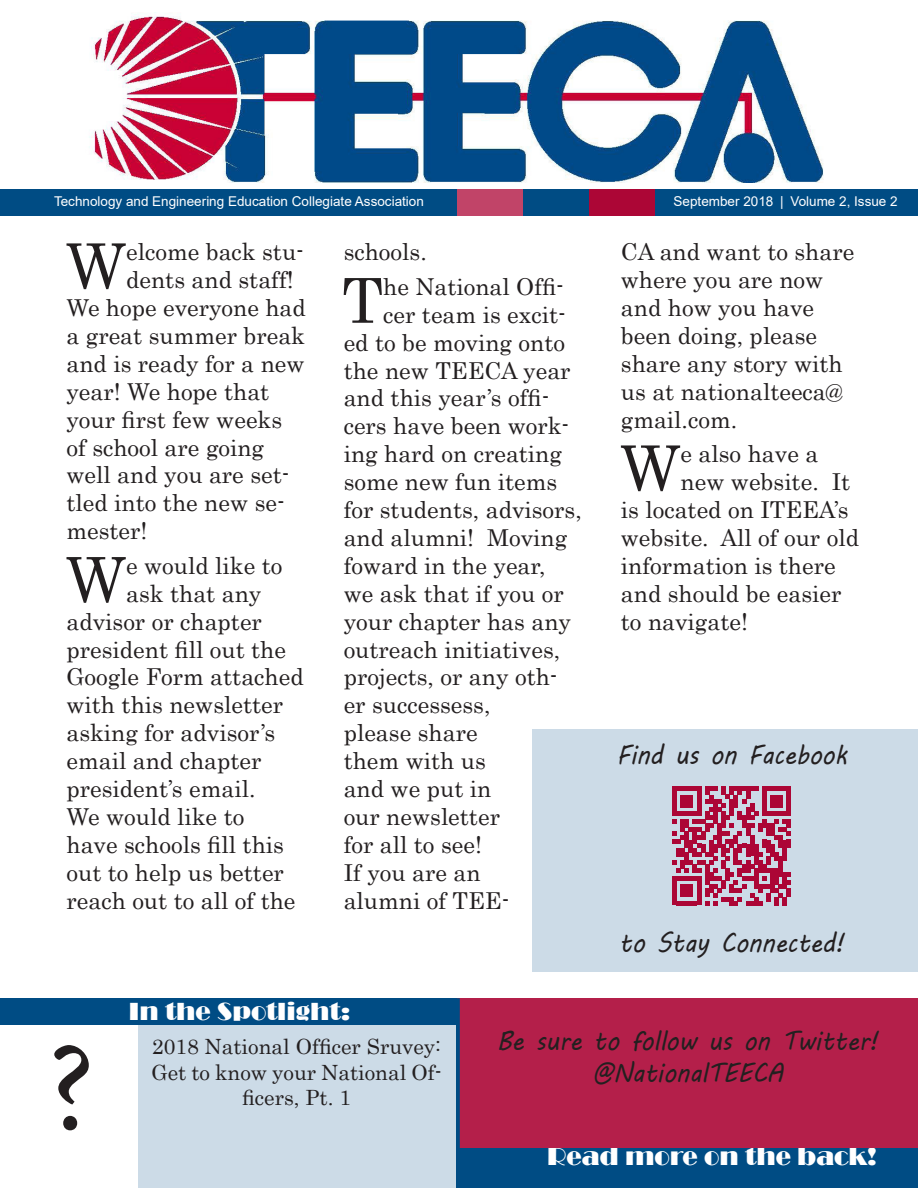
<style>
.page{position:relative;width:918px;height:1188px;background:#fff}
.page>*{position:absolute;margin:0;border:0;box-sizing:border-box;transform-origin:0 0}
.t1{font:126px "Minion Pro";color:#231f20}
.Body_Copy{font:61.95px "Century";color:#231f20}
.t2{font:27px/32.4px "MV Boli";color:#231f20;text-align:center;scale:.9 1}
.t3{font:25.5px "Broadway";color:#fff}
.Body_Copy-2{font:23.25px/27.9px "Century";color:#231f20}
.t4{font:21px/25.2px "Century";color:#231f20;text-align:center}
.t5{font:13.5px "Arial";color:#fff}
</style>
<div class="page">
<div style="left:0;top:189px;width:918px;height:27px;background:#004c84"></div>
<div style="left:457px;top:189px;width:66px;height:27px;background:#c14468"></div>
<div style="left:589px;top:189px;width:66px;height:27px;background:#ac0636"></div>
<img style="left:89px;top:12px;width:735px;height:171px">
<div style="left:0;top:998px;width:459px;height:27px;background:#004c84"></div>
<div style="left:459px;top:1148px;width:459px;height:40px;background:#004c84"></div>
<div style="left:532px;top:729px;width:386px;height:243px;background:#ccdbe7"></div>
<div style="left:458px;top:998px;width:460px;height:150px;background:#b41f4a"></div>
<div style="left:455px;top:998px;width:5px;height:190px;background:#004c84"></div>
<div style="left:138px;top:1025px;width:317px;height:163px;background:#ccdbe7"></div>
<svg style="left:673px;top:787px;width:118px;height:118px"></svg>
<p class="t5" style="left:54px;top:192px;width:371px">Technology and Engineering Education Collegiate Association</p>
<p class="t5" style="left:674px;top:192px;width:226px">September 2018 | Volume 2, Issue 2</p>
<p class="Body_Copy" style="left:65px;top:214px;width:62px">W</p>
<p class="Body_Copy-2" style="left:126px;top:236px;width:179px">elcome back stu-</p>
<p class="Body_Copy-2" style="left:126px;top:264px;width:169px">dents and staff!</p>
<p class="Body_Copy-2" style="left:67px;top:292px;width:241px">We hope everyone had</p>
<p class="Body_Copy-2" style="left:67px;top:320px;width:240px">a great summer break</p>
<p class="Body_Copy-2" style="left:67px;top:347px;width:240px">and is ready for a new</p>
<p class="Body_Copy-2" style="left:67px;top:375px;width:204px">year! We hope that</p>
<p class="Body_Copy-2" style="left:67px;top:403px;width:217px">your first few weeks</p>
<p class="Body_Copy-2" style="left:67px;top:431px;width:199px">of school are going</p>
<p class="Body_Copy-2" style="left:67px;top:459px;width:225px">well and you are set-</p>
<p class="Body_Copy-2" style="left:67px;top:487px;width:220px">tled into the new se-</p>
<p class="Body_Copy-2" style="left:67px;top:515px;width:82px">mester!</p>
<p class="Body_Copy" style="left:65px;top:527px;width:62px">W</p>
<p class="Body_Copy-2" style="left:126px;top:550px;width:158px">e would like to</p>
<p class="Body_Copy-2" style="left:126px;top:577px;width:137px">ask that any</p>
<p class="Body_Copy-2" style="left:67px;top:605px;width:197px">advisor or chapter</p>
<p class="Body_Copy-2" style="left:67px;top:633px;width:221px">president fill out the</p>
<p class="Body_Copy-2" style="left:67px;top:661px;width:239px">Google Form attached</p>
<p class="Body_Copy-2" style="left:67px;top:689px;width:218px">with this newsletter</p>
<p class="Body_Copy-2" style="left:67px;top:717px;width:210px">asking for advisor’s</p>
<p class="Body_Copy-2" style="left:67px;top:745px;width:197px">email and chapter</p>
<p class="Body_Copy-2" style="left:67px;top:773px;width:191px">president’s email.</p>
<p class="Body_Copy-2" style="left:67px;top:801px;width:179px">We would like to</p>
<p class="Body_Copy-2" style="left:67px;top:829px;width:219px">have schools fill this</p>
<p class="Body_Copy-2" style="left:67px;top:856px;width:219px">out to help us better</p>
<p class="Body_Copy-2" style="left:67px;top:884px;width:231px">reach out to all of the</p>
<p class="Body_Copy-2" style="left:344px;top:236px;width:85px">schools.</p>
<p class="Body_Copy" style="left:342px;top:248px;width:43px">T</p>
<p class="Body_Copy-2" style="left:383px;top:271px;width:182px">he National Offi-</p>
<p class="Body_Copy-2" style="left:383px;top:298px;width:184px">cer team is excit-</p>
<p class="Body_Copy-2" style="left:344px;top:326px;width:223px">ed to be moving onto</p>
<p class="Body_Copy-2" style="left:344px;top:354px;width:228px">the new TEECA year</p>
<p class="Body_Copy-2" style="left:344px;top:382px;width:207px">and this year’s offi-</p>
<p class="Body_Copy-2" style="left:344px;top:410px;width:227px">cers have been work-</p>
<p class="Body_Copy-2" style="left:344px;top:438px;width:220px">ing hard on creating</p>
<p class="Body_Copy-2" style="left:344px;top:466px;width:215px">some new fun items</p>
<p class="Body_Copy-2" style="left:344px;top:494px;width:240px">for students, advisors,</p>
<p class="Body_Copy-2" style="left:344px;top:522px;width:225px">and alumni! Moving</p>
<p class="Body_Copy-2" style="left:344px;top:550px;width:203px">foward in the year,</p>
<p class="Body_Copy-2" style="left:344px;top:577px;width:222px">we ask that if you or</p>
<p class="Body_Copy-2" style="left:344px;top:605px;width:229px">your chapter has any</p>
<p class="Body_Copy-2" style="left:344px;top:633px;width:218px">outreach initiatives,</p>
<p class="Body_Copy-2" style="left:344px;top:661px;width:215px">projects, or any oth-</p>
<p class="Body_Copy-2" style="left:344px;top:689px;width:148px">er successess,</p>
<p class="Body_Copy-2" style="left:344px;top:717px;width:135px">please share</p>
<p class="Body_Copy-2" style="left:344px;top:745px;width:144px">them with us</p>
<p class="Body_Copy-2" style="left:344px;top:773px;width:149px">and we put in</p>
<p class="Body_Copy-2" style="left:344px;top:801px;width:158px">our newsletter</p>
<p class="Body_Copy-2" style="left:344px;top:829px;width:140px">for all to see!</p>
<p class="Body_Copy-2" style="left:344px;top:856px;width:138px">If you are an</p>
<p class="Body_Copy-2" style="left:344px;top:884px;width:167px">alumni of TEE-</p>
<p class="t3" style="left:129px;top:996px;width:223px">In the Spotlight:</p>
<p class="Body_Copy-2" style="left:621px;top:236px;width:235px">CA and want to share where you are now and how you have been doing, please share any story with us at nationalteeca@ gmail.com.</p>
<p class="Body_Copy" style="left:620px;top:416px;width:62px">W</p>
<p class="Body_Copy-2" style="left:681px;top:438px;width:139px">e also have a</p>
<p class="Body_Copy-2" style="left:681px;top:466px;width:171px">new website. It</p>
<p class="Body_Copy-2" style="left:621px;top:494px;width:229px">is located on ITEEA’s</p>
<p class="Body_Copy-2" style="left:621px;top:522px;width:240px">website. All of our old</p>
<p class="Body_Copy-2" style="left:621px;top:550px;width:216px">information is there</p>
<p class="Body_Copy-2" style="left:621px;top:577px;width:222px">and should be easier</p>
<p class="Body_Copy-2" style="left:621px;top:605px;width:129px">to navigate!</p>
<p class="t2" style="left:617px;top:738px;width:257px">Find us on Facebook</p>
<p class="t2" style="left:619px;top:926px;width:252px">to Stay Connected!</p>
<p class="t1" style="left:47px;top:1004px;width:49px">?</p>
<p class="t4" style="left:151px;top:1032px;width:292px">2018 National Officer Sruvey:<br>Get to know your National Of&shy;ficers, Pt. 1</p>
<p class="t2" style="left:497px;top:1024px;width:425px">Be sure to follow us on Twitter! @NationalTEECA</p>
<p class="t3" style="left:547px;top:1142px;width:331px">Read more on the back!</p>
</div>
